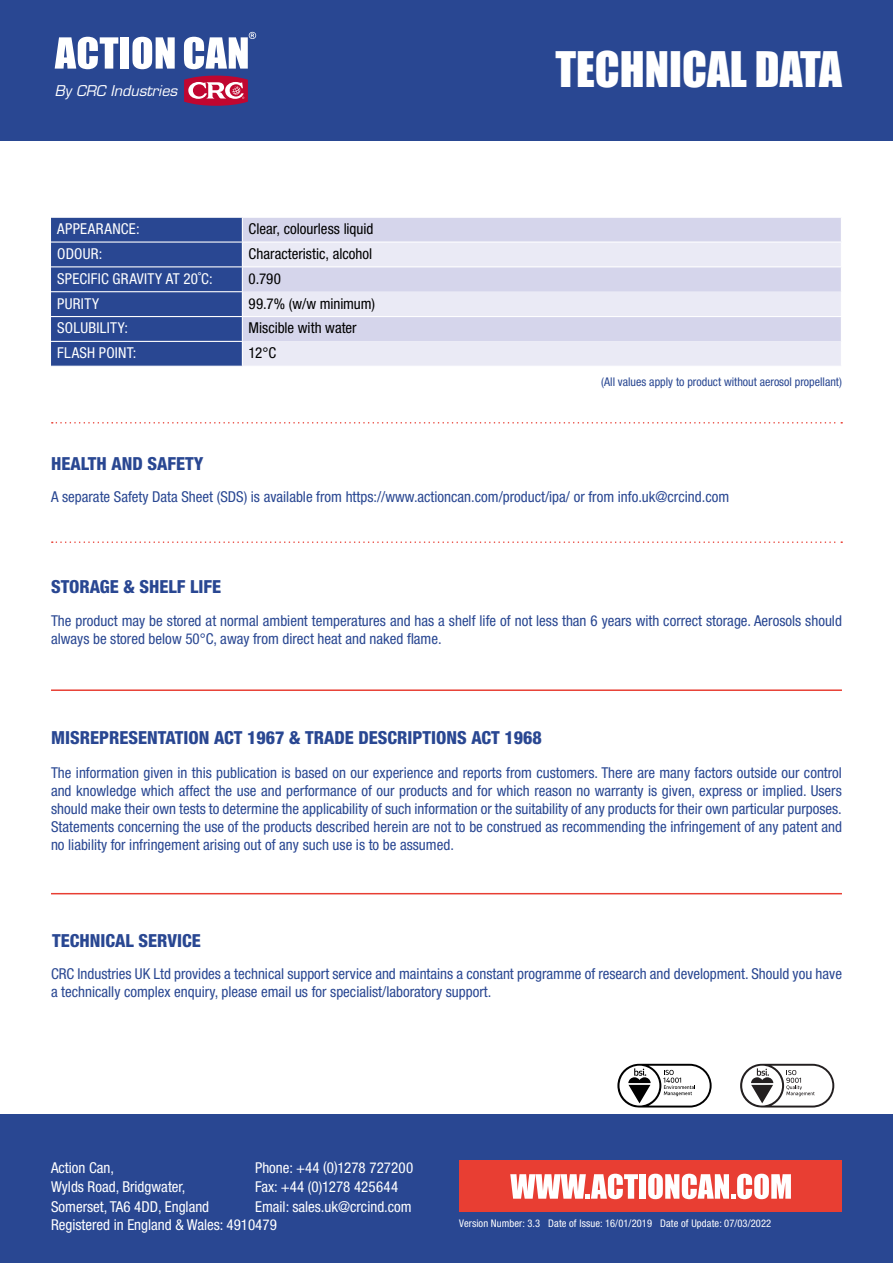
<style>
.page{position:relative;width:893px;height:1263px;background:#fff}
.page>*{position:absolute;margin:0;border:0;box-sizing:border-box;transform-origin:0 0}
.t1{font:45px "Impact";color:#fff}
.t2{font:800 condensed 18px "Helvetica Neue LT Std";color:#294792}
.t3{font:condensed 15px/18px "Helvetica Neue LT Std";color:#294792}
.t4{font:condensed 15px/19.5px "Helvetica Neue LT Std";color:#fff}
.t5{font:condensed 15px "Helvetica Neue LT Std";color:#000}
.t6{font:condensed 15px "Helvetica Neue LT Std";letter-spacing:.03em;color:#fff}
.t7{font:condensed 15px "Helvetica Neue LT Std";letter-spacing:.02em;color:#fff}
.t8{font:italic 14.55px "Eurostile LT Std";color:#fff}
.t9{font:condensed 12px "Helvetica Neue LT Std";color:#294792}
.t10{font:condensed 10.5px "Helvetica Neue LT Std";letter-spacing:.01em;color:#fff}
</style>
<div class="page">
<div style="left:0;top:1114px;width:893px;height:149px;background:#294792"></div>
<div style="left:459px;top:1161px;width:383px;height:51px;background:#e83e33"></div>
<svg style="left:510px;top:1174px;width:128px;height:25px"></svg>
<div style="left:639px;top:1174px;width:7px;height:25px;background:#fff"></div>
<svg style="left:648px;top:1174px;width:143px;height:25px"></svg>
<hr style="left:51px;top:893px;width:791px;height:1px;background:#e83e33">
<hr style="left:51px;top:689px;width:791px;height:2px;background:#e83e33">
<svg style="left:740px;top:1064px;width:94px;height:43px"></svg>
<svg style="left:617px;top:1064px;width:95px;height:43px"></svg>
<div style="left:243px;top:218px;width:598px;height:23px;background:#d5d5eb"></div>
<svg style="left:243px;top:243px;width:598px;height:123px;background:#e1e1f1"></svg>
<hr style="left:242px;top:266px;width:600px;height:1px;background:#fff">
<svg style="left:51px;top:217px;width:192px;height:149px;background:#335097"></svg>
<hr style="left:242px;top:316px;width:600px;height:1px;background:#fff">
<svg style="left:52px;top:541px;width:790px;height:2px"></svg>
<svg style="left:52px;top:422px;width:790px;height:2px"></svg>
<div style="left:0;top:0;width:893px;height:140px;background:#294792"></div>
<svg style="left:55px;top:37px;width:63px;height:32px"></svg>
<div style="left:121px;top:37px;width:8px;height:32px;background:#fff"></div>
<svg style="left:132px;top:37px;width:43px;height:32px"></svg>
<svg style="left:184px;top:32px;width:72px;height:37px"></svg>
<svg style="left:184px;top:76px;width:64px;height:30px;background:#c24669"></svg>
<p class="t8" style="left:55px;top:82px;width:124px">By CRC Industries</p>
<p class="t6" style="left:57px;top:220px;width:84px">APPEARANCE:</p>
<p class="t5" style="left:249px;top:220px;width:126px">Clear, colourless liquid</p>
<p class="t4" style="left:57px;top:244px;width:47px">ODOUR:</p>
<p class="t5" style="left:249px;top:245px;width:125px">Characteristic, alcohol</p>
<p class="t4" style="left:57px;top:269px;width:157px">SPECIFIC GRAVITY AT 20˚C:</p>
<p class="t5" style="left:249px;top:270px;width:34px">0.790</p>
<p class="t4" style="left:57px;top:293px;width:43px">PURITY</p>
<p class="t5" style="left:249px;top:295px;width:128px">99.7% (w/w minimum)</p>
<p class="t4" style="left:57px;top:318px;width:72px">SOLUBILITY:</p>
<p class="t5" style="left:249px;top:319px;width:110px">Miscible with water</p>
<p class="t7" style="left:57px;top:344px;width:81px">FLASH POINT:</p>
<p class="t5" style="left:249px;top:344px;width:29px">12°C</p>
<p class="t2" style="left:51px;top:452px;width:154px">HEALTH AND SAFETY</p>
<h1 class="t1" style="left:555px;top:34px;width:288px">TECHNICAL DATA</h1>
<p class="t9" style="left:601px;top:375px;width:242px">(All values apply to product without aerosol propellant)</p>
<p class="t3" style="left:51px;top:487px;width:680px">A separate Safety Data Sheet (SDS) is available from https://www.actioncan.com/product/ipa/ or from info.uk@crcind.com</p>
<p class="t2" style="left:51px;top:576px;width:172px">STORAGE &amp; SHELF LIFE</p>
<p class="t3" style="left:51px;top:612px;width:792px">The product may be stored at normal ambient temperatures and has a shelf life of not less than 6 years with correct storage. Aerosols should always be stored below 50°C, away from direct heat and naked flame.</p>
<p class="t2" style="left:51px;top:727px;width:492px">MISREPRESENTATION ACT 1967 &amp; TRADE DESCRIPTIONS ACT 1968</p>
<p class="t3" style="left:51px;top:763px;width:792px;text-align:justify">The information given in this publication is based on our experience and reports from customers. There are many factors outside our control and knowledge which affect the use and performance of our products and for which reason no warranty is given, express or implied. Users should make their own tests to determine the applicability of such information or the suitability of any products for their own particular purposes.<br>Statements concerning the use of the products described herein are not to be construed as recommending the infringement of any patent and no liability for infringement arising out of any such use is to be assumed.</p>
<p class="t2" style="left:52px;top:929px;width:150px">TECHNICAL SERVICE</p>
<p class="t3" style="left:51px;top:965px;width:792px">CRC Industries UK Ltd provides a technical support service and maintains a constant programme of research and development. Should you have a technically complex enquiry, please email us for specialist/laboratory support.</p>
<p class="t4" style="left:51px;top:1158px;width:160px">Action Can,<br>Wylds Road, Bridgwater,<br>Somerset, TA6 4DD, England</p>
<p class="t4" style="left:255px;top:1158px;width:160px">Phone: +44 (0)1278 727200<br>Fax: +44 (0)1278 425644<br>Email: sales.uk@crcind.com</p>
<p class="t4" style="left:51px;top:1215px;width:227px">Registered in England &amp; Wales: 4910479</p>
<p class="t10" style="left:459px;top:1217px;width:314px">Version Number: 3.3 Date of Issue: 16/01/2019 Date of Update: 07/03/2022</p>
</div>
